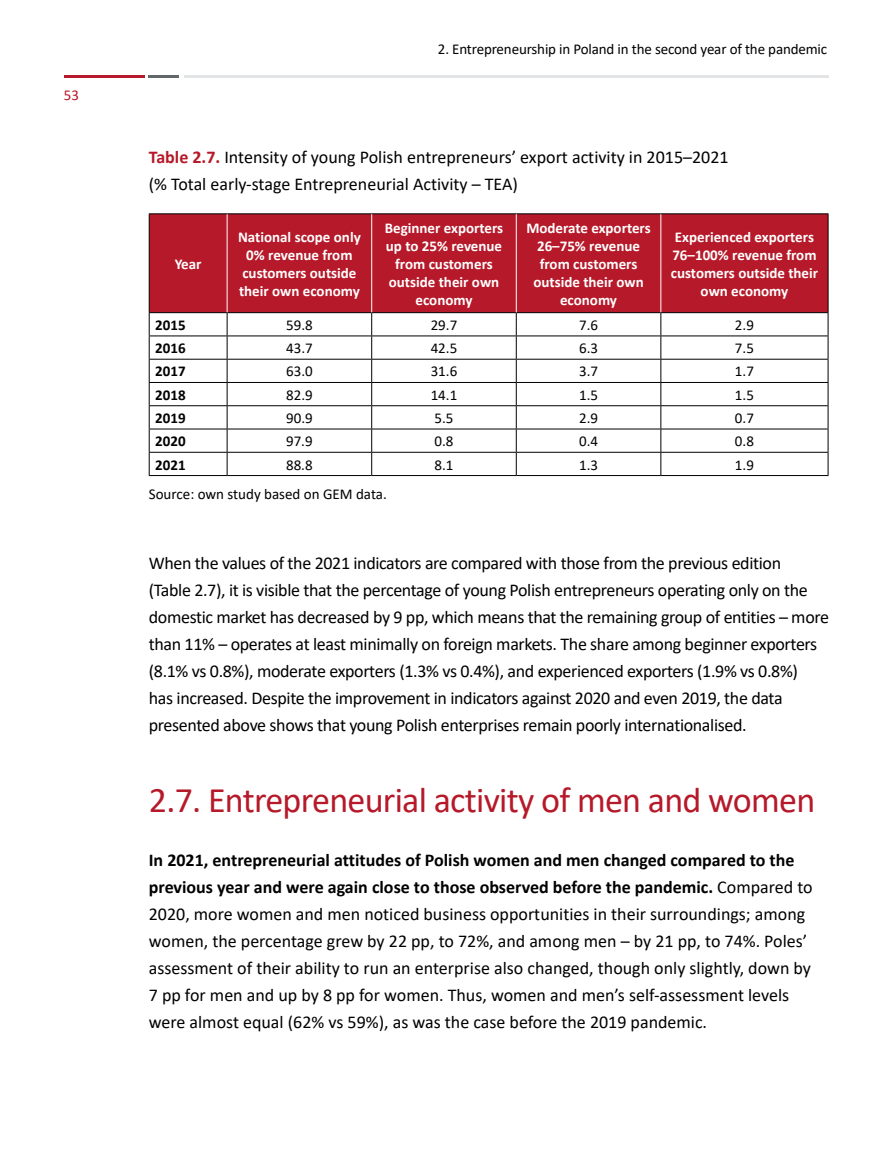
<style>
.page{position:relative;width:893px;height:1149px;background:#fff}
.page>*{position:absolute;margin:0;border:0;box-sizing:border-box;transform-origin:0 0}
.t1{font:36px "Calibri";letter-spacing:-.02em;color:#b61929}
.t2{font:18px/27px "Calibri";color:#000}
.t3{font:18px/27px "Calibri";letter-spacing:-.02em;color:#000}
.t4{font:700 15px/18px "Calibri";color:#fff;text-align:center}
.t5{font:15px "Calibri";letter-spacing:-.01em;color:#000}
.t6{font:700 15px "Calibri";color:#000}
.t7{font:15px "Calibri";color:#b61929}
.s1{font-weight:700;color:#b61929}
.s2{font-weight:700}
</style>
<div class="page">
<hr style="left:64px;top:75px;width:80px;height:3px;background:#b61929">
<hr style="left:149px;top:75px;width:30px;height:3px;background:#626769">
<hr style="left:184px;top:75px;width:645px;height:3px;background:#e2e4e5">
<div style="left:150px;top:214px;width:678px;height:98px;background:#b61929"></div>
<hr style="left:149px;top:335px;width:78px;height:1px;background:#000">
<hr style="left:227px;top:335px;width:145px;height:1px;background:#000">
<hr style="left:372px;top:335px;width:144px;height:1px;background:#000">
<hr style="left:516px;top:335px;width:145px;height:1px;background:#000">
<hr style="left:661px;top:335px;width:167px;height:1px;background:#000">
<hr style="left:149px;top:359px;width:78px;height:1px;background:#000">
<hr style="left:227px;top:359px;width:145px;height:1px;background:#000">
<hr style="left:372px;top:359px;width:144px;height:1px;background:#000">
<hr style="left:516px;top:359px;width:145px;height:1px;background:#000">
<hr style="left:661px;top:359px;width:167px;height:1px;background:#000">
<hr style="left:149px;top:382px;width:78px;height:1px;background:#000">
<hr style="left:227px;top:382px;width:145px;height:1px;background:#000">
<hr style="left:372px;top:382px;width:144px;height:1px;background:#000">
<hr style="left:516px;top:382px;width:145px;height:1px;background:#000">
<hr style="left:661px;top:382px;width:167px;height:1px;background:#000">
<hr style="left:149px;top:405px;width:78px;height:1px;background:#000">
<hr style="left:227px;top:405px;width:145px;height:1px;background:#000">
<hr style="left:372px;top:405px;width:144px;height:1px;background:#000">
<hr style="left:516px;top:405px;width:145px;height:1px;background:#000">
<hr style="left:661px;top:405px;width:167px;height:1px;background:#000">
<hr style="left:149px;top:428px;width:78px;height:1px;background:#000">
<hr style="left:227px;top:428px;width:145px;height:1px;background:#000">
<hr style="left:372px;top:428px;width:144px;height:1px;background:#000">
<hr style="left:516px;top:428px;width:145px;height:1px;background:#000">
<hr style="left:661px;top:428px;width:167px;height:1px;background:#000">
<hr style="left:149px;top:452px;width:78px;height:1px;background:#000">
<svg style="left:149px;top:313px;width:1px;height:162px"></svg>
<hr style="left:227px;top:452px;width:145px;height:1px;background:#000">
<svg style="left:227px;top:313px;width:1px;height:162px"></svg>
<hr style="left:372px;top:452px;width:144px;height:1px;background:#000">
<svg style="left:371px;top:313px;width:1px;height:162px"></svg>
<hr style="left:516px;top:452px;width:145px;height:1px;background:#000">
<svg style="left:516px;top:313px;width:1px;height:162px"></svg>
<hr style="left:661px;top:452px;width:167px;height:1px;background:#000">
<svg style="left:660px;top:313px;width:1px;height:162px"></svg>
<svg style="left:828px;top:313px;width:1px;height:162px"></svg>
<hr style="left:149px;top:475px;width:78px;height:1px;background:#000">
<hr style="left:227px;top:475px;width:145px;height:1px;background:#000">
<hr style="left:372px;top:475px;width:144px;height:1px;background:#000">
<hr style="left:516px;top:475px;width:145px;height:1px;background:#000">
<hr style="left:661px;top:475px;width:167px;height:1px;background:#000">
<hr style="left:149px;top:213px;width:78px;height:1px;background:#000">
<hr style="left:149px;top:214px;width:1px;height:98px;background:#000">
<hr style="left:227px;top:213px;width:145px;height:1px;background:#000">
<hr style="left:372px;top:213px;width:144px;height:1px;background:#000">
<hr style="left:516px;top:213px;width:145px;height:1px;background:#000">
<hr style="left:661px;top:213px;width:167px;height:1px;background:#000">
<hr style="left:828px;top:214px;width:1px;height:98px;background:#000">
<hr style="left:149px;top:312px;width:78px;height:1px;background:#000">
<hr style="left:227px;top:312px;width:145px;height:1px;background:#000">
<hr style="left:372px;top:312px;width:144px;height:1px;background:#000">
<hr style="left:516px;top:312px;width:145px;height:1px;background:#000">
<hr style="left:661px;top:312px;width:167px;height:1px;background:#000">
<hr style="left:227px;top:214px;width:1px;height:98px;background:#fff">
<hr style="left:371px;top:214px;width:1px;height:98px;background:#fff">
<hr style="left:516px;top:214px;width:1px;height:98px;background:#fff">
<hr style="left:660px;top:214px;width:1px;height:98px;background:#fff">
<p class="t7" style="left:64px;top:85px;width:17px">53</p>
<p class="t5" style="left:438px;top:39px;width:391px">2. Entrepreneurship in Poland in the second year of the pandemic</p>
<p class="t2" style="left:149px;top:143px;width:581px"><span class="s1">Table 2.7.</span> Intensity of young Polish entrepreneurs’ export activity in 2015–2021 (% Total early-stage Entrepreneurial Activity – TEA)</p>
<p class="t4" style="left:175px;top:254px;width:28px">Year</p>
<p class="t4" style="left:238px;top:227px;width:124px">National scope only</p>
<p class="t4" style="left:239px;top:245px;width:122px">0% revenue from customers outside their own economy</p>
<p class="t4" style="left:385px;top:218px;width:120px">Beginner exporters</p>
<p class="t4" style="left:386px;top:236px;width:118px">up to 25% revenue from customers outside their own economy</p>
<p class="t4" style="left:526px;top:218px;width:126px">Moderate exporters</p>
<p class="t4" style="left:533px;top:236px;width:112px">26–75% revenue from customers outside their own economy</p>
<p class="t4" style="left:675px;top:227px;width:141px">Experienced exporters</p>
<p class="t4" style="left:671px;top:245px;width:149px">76–100% revenue from customers outside their own economy</p>
<p class="t6" style="left:155px;top:314px;width:32px">2015</p>
<p class="t5" style="left:286px;top:314px;width:28px">59.8</p>
<p class="t5" style="left:431px;top:314px;width:28px">29.7</p>
<p class="t5" style="left:579px;top:314px;width:20px">7.6</p>
<p class="t5" style="left:735px;top:314px;width:20px">2.9</p>
<p class="t6" style="left:155px;top:337px;width:32px">2016</p>
<p class="t5" style="left:286px;top:338px;width:28px">43.7</p>
<p class="t5" style="left:431px;top:338px;width:28px">42.5</p>
<p class="t5" style="left:579px;top:338px;width:20px">6.3</p>
<p class="t5" style="left:735px;top:338px;width:20px">7.5</p>
<p class="t6" style="left:155px;top:361px;width:32px">2017</p>
<p class="t5" style="left:286px;top:361px;width:28px">63.0</p>
<p class="t5" style="left:431px;top:361px;width:28px">31.6</p>
<p class="t5" style="left:579px;top:361px;width:20px">3.7</p>
<p class="t5" style="left:735px;top:361px;width:20px">1.7</p>
<p class="t6" style="left:155px;top:384px;width:32px">2018</p>
<p class="t5" style="left:286px;top:384px;width:28px">82.9</p>
<p class="t5" style="left:431px;top:384px;width:28px">14.1</p>
<p class="t5" style="left:579px;top:384px;width:20px">1.5</p>
<p class="t5" style="left:735px;top:384px;width:20px">1.5</p>
<p class="t6" style="left:155px;top:407px;width:32px">2019</p>
<p class="t5" style="left:286px;top:407px;width:28px">90.9</p>
<p class="t5" style="left:434px;top:407px;width:20px">5.5</p>
<p class="t5" style="left:579px;top:407px;width:20px">2.9</p>
<p class="t5" style="left:735px;top:407px;width:20px">0.7</p>
<p class="t6" style="left:155px;top:430px;width:32px">2020</p>
<p class="t5" style="left:286px;top:431px;width:28px">97.9</p>
<p class="t5" style="left:434px;top:431px;width:20px">0.8</p>
<p class="t5" style="left:579px;top:431px;width:20px">0.4</p>
<p class="t5" style="left:735px;top:431px;width:20px">0.8</p>
<p class="t6" style="left:155px;top:454px;width:32px">2021</p>
<p class="t5" style="left:286px;top:454px;width:28px">88.8</p>
<p class="t5" style="left:434px;top:454px;width:20px">8.1</p>
<p class="t5" style="left:579px;top:454px;width:20px">1.3</p>
<p class="t5" style="left:735px;top:454px;width:20px">1.9</p>
<p class="t5" style="left:149px;top:484px;width:240px">Source: own study based on GEM data.</p>
<p class="t3" style="left:149px;top:548px;width:682px">When the values of the 2021 indicators are compared with those from the previous edition<br>(Table 2.7), it is visible that the percentage of young Polish entrepreneurs operating only on the domestic market has decreased by 9 pp, which means that the remaining group of entities – more than 11% – operates at least minimally on foreign markets. The share among beginner exporters (8.1% vs 0.8%), moderate exporters (1.3% vs 0.4%), and experienced exporters (1.9% vs 0.8%)<br>has increased. Despite the improvement in indicators against 2020 and even 2019, the data presented above shows that young Polish enterprises remain poorly internationalised.</p>
<h2 class="t1" style="left:149px;top:774px;width:668px">2.7. Entrepreneurial activity of men and women</h2>
<p class="t2" style="left:149px;top:845px;width:665px"><span class="s2">In 2021, entrepreneurial attitudes of Polish women and men changed compared to the previous year and were again close to those observed before the pandemic.</span> Compared to 2020, more women and men noticed business opportunities in their surroundings; among women, the percentage grew by 22 pp, to 72%, and among men – by 21 pp, to 74%. Poles’ assessment of their ability to run an enterprise also changed, though only slightly, down by 7 pp for men and up by 8 pp for women. Thus, women and men’s self-assessment levels were almost equal (62% vs 59%), as was the case before the 2019 pandemic.</p>
</div>
